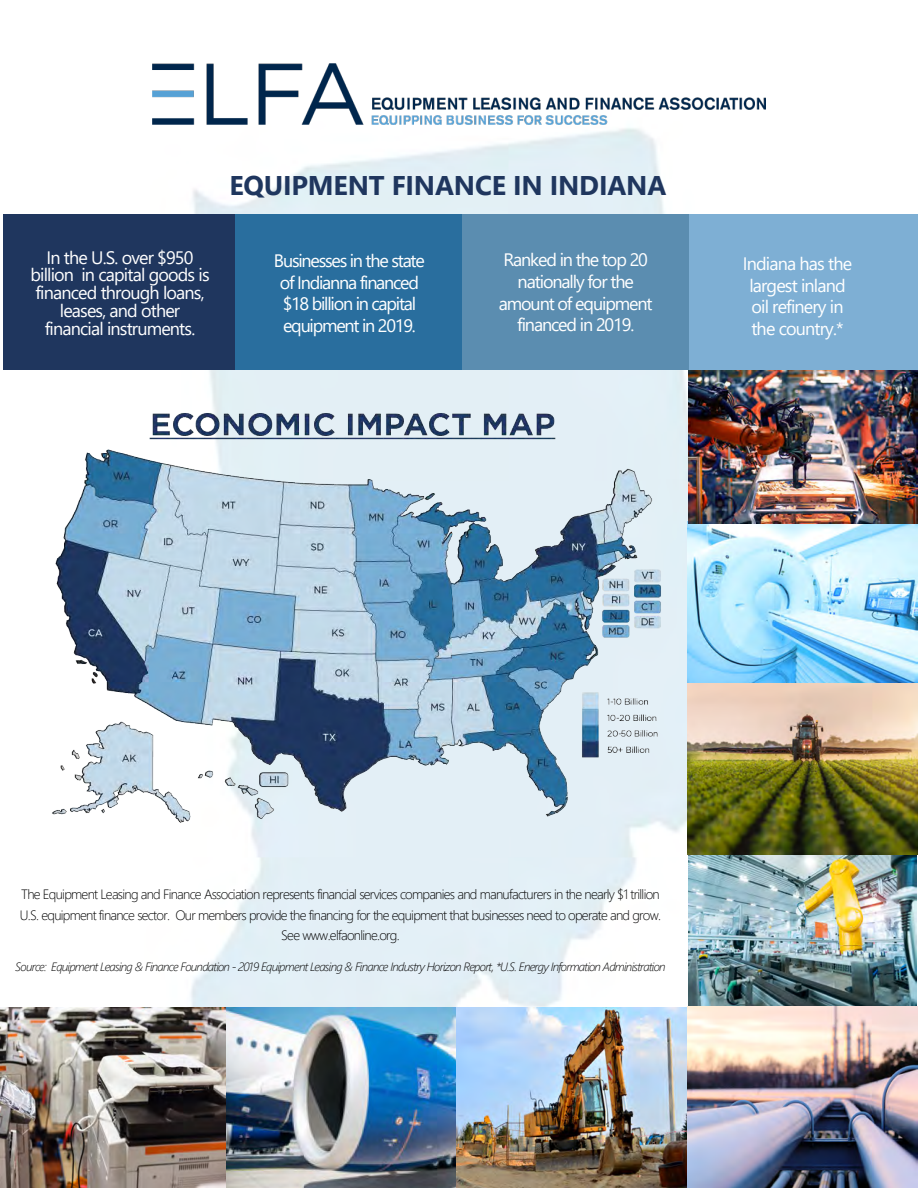
<style>
.page{position:relative;width:918px;height:1188px;background:#fff}
.page>*{position:absolute;margin:0;border:0;box-sizing:border-box;transform-origin:0 0}
.t1{font:700 27px "Segoe UI";letter-spacing:-.005em;color:#1f365e}
.t2{font:18px/21.6px "Segoe UI";letter-spacing:-.045em;color:#fff;text-align:center}
.t3{font:18px/21.6px "Segoe UI";letter-spacing:-.07em;color:#fff;text-align:center}
.t4{font:300 13.5px/20.2px "Segoe UI";letter-spacing:-.055em;color:#000;text-align:center}
.t5{font:italic 300 12px "Segoe UI";letter-spacing:-.06em;color:#000}
.s1{font-style:inherit}
</style>
<div class="page">
<div style="left:689px;top:214px;width:229px;height:156px;background:#7eafd4"></div>
<div style="left:3px;top:214px;width:232px;height:156px;background:#1f365e"></div>
<div style="left:462px;top:214px;width:227px;height:156px;background:#5b8db0"></div>
<div style="left:235px;top:214px;width:227px;height:156px;background:#296e9e"></div>
<img style="left:152px;top:63px;width:614px;height:62px">
<img style="left:0;top:1007px;width:456px;height:181px">
<img style="left:456px;top:1007px;width:231px;height:181px">
<img style="left:687px;top:521px;width:231px;height:667px">
<img style="left:52px;top:385px;width:656px;height:462px">
<img style="left:688px;top:370px;width:229px;height:154px">
<h1 class="t1" style="left:229px;top:160px;width:438px">EQUIPMENT FINANCE IN <span class="s1">INDIANA</span></h1>
<h2 class="t2" style="left:30px;top:247px;width:181px;line-height:17.9px">In the U.S. over $950 billion in capital goods is financed through loans, leases, and other financial instruments.</h2>
<h2 class="t2" style="left:743px;top:251px;width:111px">Indiana has the largest inland oil refinery in the country.*</h2>
<h2 class="t2" style="left:499px;top:248px;width:155px">Ranked in the top 20 nationally for the amount of equipment financed in 2019.</h2>
<h2 class="t3" style="left:274px;top:248px;width:152px">Businesses in the state of Indianna financed $18 billion in capital equipment in 2019.</h2>
<p class="t4" style="left:20px;top:883px;width:643px">The Equipment Leasing and Finance Association represents financial services companies and manufacturers in the nearly $1 trillion<br>U.S. equipment finance sector. Our members provide the financing for the equipment that businesses need to operate and grow.<br>See www.elfaonline.org.</p>
<p class="t5" style="left:15px;top:956px;width:652px">Source: Equipment Leasing &amp; Finance Foundation - 2019 Equipment Leasing &amp; Finance Industry Horizon Report, *U.S. Energy Information Administration</p>
</div>
